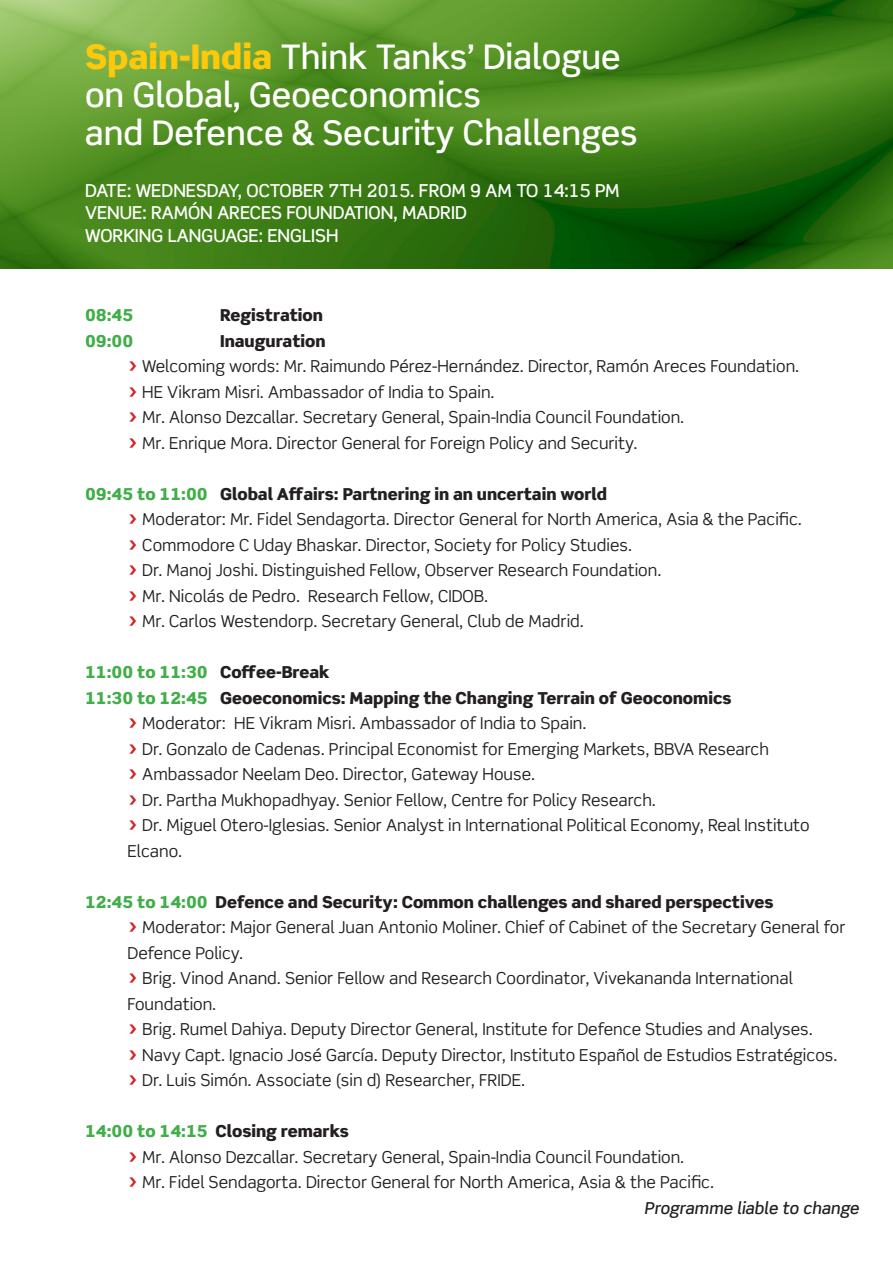
<style>
.page{position:relative;width:893px;height:1263px;background:#fff}
.page>*{position:absolute;margin:0;border:0;box-sizing:border-box;transform-origin:0 0}
.ENG_ACTIVIDAD_TEXTO{font:500 33.9px "Scene Std";color:#fff}
.ENG_ACTIVIDAD_TEXTO-2{font:500 17.85px "Scene Std";color:#fff}
.ENG_ACTIVIDAD_TEXTO-3{font:16.5px/25.5px "Scene Std";color:#231f20}
.ENG_ACTIVIDAD_TEXTO-4{font:900 16.5px "Scene Std";color:#231f20}
.ENG_ACTIVIDAD_TEXTO-5{font:900 16.5px "Scene Std";color:#40ae49}
.ENG_ACTIVIDAD_TEXTO-6{font:italic 500 16.5px "Scene Std";color:#231f20}
.s1{font-weight:900;color:#fec80b}
.s2{font-weight:900;color:#d1232a}
.s3{color:#40ae49}
.s4{color:#231f20}
</style>
<div class="page">
<img style="left:0;top:0;width:893px;height:269px">
<p class="ENG_ACTIVIDAD_TEXTO" style="left:85px;top:36px;width:537px"><span class="s1">Spain-India</span> Think Tanks’ Dialogue</p>
<p class="ENG_ACTIVIDAD_TEXTO" style="left:85px;top:74px;width:398px">on Global, Geoeconomics</p>
<p class="ENG_ACTIVIDAD_TEXTO" style="left:85px;top:112px;width:554px">and Defence &amp; Security Challenges</p>
<p class="ENG_ACTIVIDAD_TEXTO-2" style="left:85px;top:179px;width:536px">DATE: WEDNESDAY, OCTOBER 7TH 2015. FROM 9 AM TO 14:15 PM</p>
<p class="ENG_ACTIVIDAD_TEXTO-2" style="left:85px;top:202px;width:383px">VENUE: RAMÓN ARECES FOUNDATION, MADRID</p>
<p class="ENG_ACTIVIDAD_TEXTO-2" style="left:85px;top:224px;width:255px">WORKING LANGUAGE: ENGLISH</p>
<p class="ENG_ACTIVIDAD_TEXTO-5" style="left:85px;top:305px;width:50px">08:45</p>
<p class="ENG_ACTIVIDAD_TEXTO-4" style="left:220px;top:305px;width:105px">Registration</p>
<p class="ENG_ACTIVIDAD_TEXTO-5" style="left:85px;top:330px;width:50px">09:00</p>
<p class="ENG_ACTIVIDAD_TEXTO-4" style="left:220px;top:330px;width:107px">Inauguration</p>
<p class="ENG_ACTIVIDAD_TEXTO-3" style="left:128px;top:353px;width:673px"><span class="s2">&gt;</span> Welcoming words: Mr. Raimundo Pérez-Hernández. Director, Ramón Areces Foundation.</p>
<p class="ENG_ACTIVIDAD_TEXTO-3" style="left:128px;top:379px;width:369px"><span class="s2">&gt;</span> HE Vikram Misri. Ambassador of India to Spain.</p>
<p class="ENG_ACTIVIDAD_TEXTO-3" style="left:128px;top:404px;width:558px"><span class="s2">&gt;</span> Mr. Alonso Dezcallar. Secretary General, Spain-India Council Foundation.</p>
<p class="ENG_ACTIVIDAD_TEXTO-3" style="left:128px;top:430px;width:512px"><span class="s2">&gt;</span> Mr. Enrique Mora. Director General for Foreign Policy and Security.</p>
<p class="ENG_ACTIVIDAD_TEXTO-4" style="left:85px;top:483px;width:524px"><span class="s3">09:45 to 11:00</span> Global Affairs: Partnering in an uncertain world</p>
<p class="ENG_ACTIVIDAD_TEXTO-3" style="left:128px;top:506px;width:676px"><span class="s2">&gt;</span> Moderator: Mr. Fidel Sendagorta. Director General for North America, Asia &amp; the Pacific.</p>
<p class="ENG_ACTIVIDAD_TEXTO-3" style="left:128px;top:532px;width:506px"><span class="s2">&gt;</span> Commodore C Uday Bhaskar. Director, Society for Policy Studies.</p>
<p class="ENG_ACTIVIDAD_TEXTO-3" style="left:128px;top:557px;width:535px"><span class="s2">&gt;</span> Dr. Manoj Joshi. Distinguished Fellow, Observer Research Foundation.</p>
<p class="ENG_ACTIVIDAD_TEXTO-3" style="left:128px;top:583px;width:362px"><span class="s2">&gt;</span> Mr. Nicolás de Pedro. Research Fellow, CIDOB.</p>
<p class="ENG_ACTIVIDAD_TEXTO-3" style="left:128px;top:608px;width:458px"><span class="s2">&gt;</span> Mr. Carlos Westendorp. Secretary General, Club de Madrid.</p>
<p class="ENG_ACTIVIDAD_TEXTO-5" style="left:85px;top:662px;width:246px">11:00 to 11:30 <span class="s4">Coffee-Break</span></p>
<p class="ENG_ACTIVIDAD_TEXTO-4" style="left:85px;top:687px;width:648px"><span class="s3">11:30 to 12:45</span> Geoeconomics: Mapping the Changing Terrain of Geoconomics</p>
<p class="ENG_ACTIVIDAD_TEXTO-3" style="left:128px;top:710px;width:461px"><span class="s2">&gt;</span> Moderator: HE Vikram Misri. Ambassador of India to Spain.</p>
<p class="ENG_ACTIVIDAD_TEXTO-3" style="left:128px;top:736px;width:643px"><span class="s2">&gt;</span> Dr. Gonzalo de Cadenas. Principal Economist for Emerging Markets, BBVA Research</p>
<p class="ENG_ACTIVIDAD_TEXTO-3" style="left:128px;top:761px;width:409px"><span class="s2">&gt;</span> Ambassador Neelam Deo. Director, Gateway House.</p>
<p class="ENG_ACTIVIDAD_TEXTO-3" style="left:128px;top:787px;width:530px"><span class="s2">&gt;</span> Dr. Partha Mukhopadhyay. Senior Fellow, Centre for Policy Research.</p>
<p class="ENG_ACTIVIDAD_TEXTO-3" style="left:128px;top:812px;width:684px"><span class="s2">&gt;</span> Dr. Miguel Otero-Iglesias. Senior Analyst in International Political Economy, Real Instituto<br>Elcano.</p>
<p class="ENG_ACTIVIDAD_TEXTO-4" style="left:85px;top:891px;width:690px"><span class="s3">12:45 to 14:00</span> Defence and Security: Common challenges and shared perspectives</p>
<p class="ENG_ACTIVIDAD_TEXTO-3" style="left:128px;top:914px;width:719px"><span class="s2">&gt;</span> Moderator: Major General Juan Antonio Moliner. Chief of Cabinet of the Secretary General for<br>Defence Policy.</p>
<p class="ENG_ACTIVIDAD_TEXTO-3" style="left:128px;top:965px;width:667px"><span class="s2">&gt;</span> Brig. Vinod Anand. Senior Fellow and Research Coordinator, Vivekananda International<br>Foundation.</p>
<p class="ENG_ACTIVIDAD_TEXTO-3" style="left:128px;top:1016px;width:687px"><span class="s2">&gt;</span> Brig. Rumel Dahiya. Deputy Director General, Institute for Defence Studies and Analyses.</p>
<p class="ENG_ACTIVIDAD_TEXTO-3" style="left:128px;top:1042px;width:711px"><span class="s2">&gt;</span> Navy Capt. Ignacio José García. Deputy Director, Instituto Español de Estudios Estratégicos.</p>
<p class="ENG_ACTIVIDAD_TEXTO-3" style="left:128px;top:1067px;width:399px"><span class="s2">&gt;</span> Dr. Luis Simón. Associate (sin d) Researcher, FRIDE.</p>
<p class="ENG_ACTIVIDAD_TEXTO-4" style="left:85px;top:1121px;width:265px"><span class="s3">14:00 to 14:15</span> Closing remarks</p>
<p class="ENG_ACTIVIDAD_TEXTO-3" style="left:128px;top:1144px;width:558px"><span class="s2">&gt;</span> Mr. Alonso Dezcallar. Secretary General, Spain-India Council Foundation.</p>
<p class="ENG_ACTIVIDAD_TEXTO-3" style="left:128px;top:1169px;width:588px"><span class="s2">&gt;</span> Mr. Fidel Sendagorta. Director General for North America, Asia &amp; the Pacific.</p>
<p class="ENG_ACTIVIDAD_TEXTO-6" style="left:644px;top:1197px;width:216px">Programme liable to change</p>
</div>
